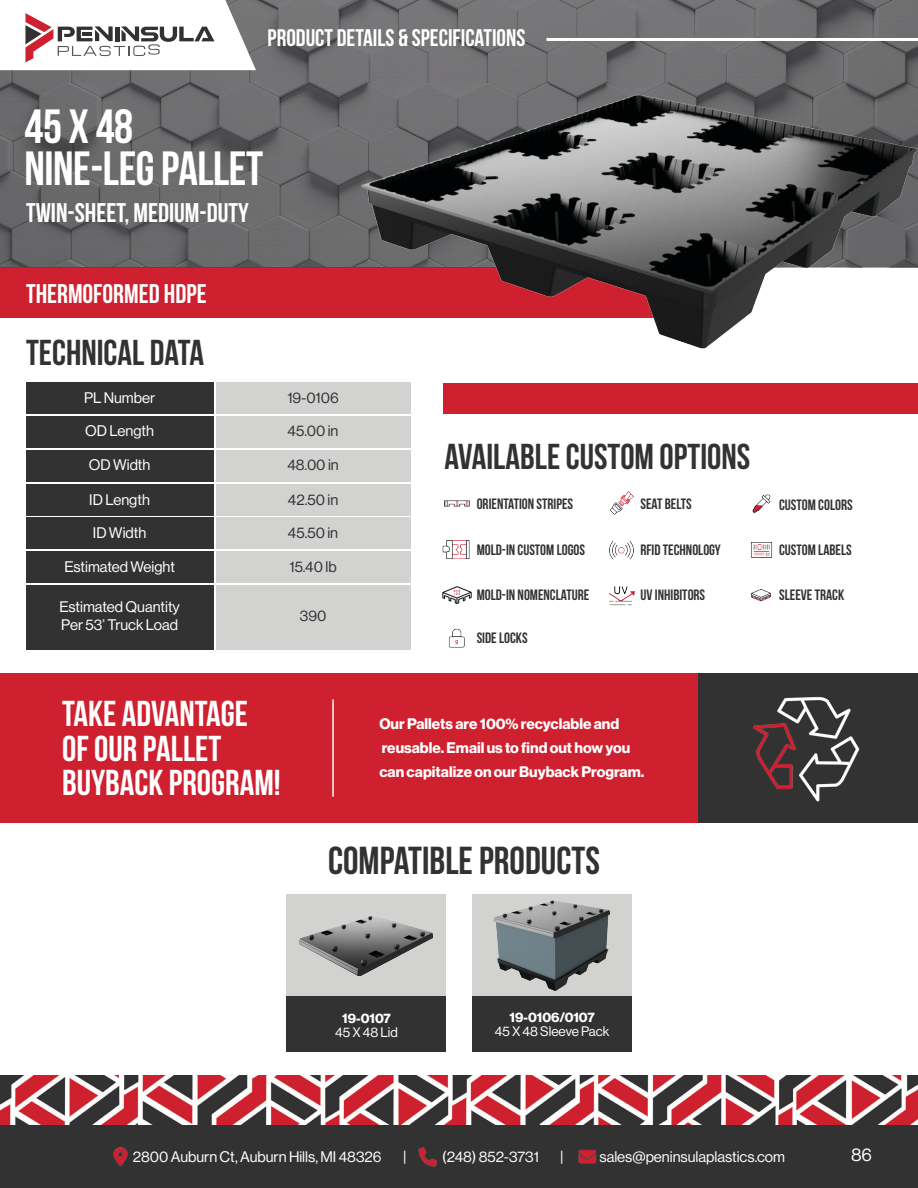
<style>
.page{position:relative;width:918px;height:1188px;background:#fff}
.page>*{position:absolute;margin:0;border:0;box-sizing:border-box;transform-origin:0 0}
.t1{font:700 48px "Bebas Neue";letter-spacing:-.01em;color:#fff}
.t2{font:700 39px "Bebas Neue";color:#333233}
.t3{font:700 36px "Bebas Neue";color:#fff}
.t4{font:700 36px "Bebas Neue";color:#333233}
.t5{font:700 27px "Bebas Neue";color:#fff}
.t6{font:700 24px "Bebas Neue";color:#fff}
.t7{font:18px "N Haas Grotesk DS Pro 55 Rg";color:#fff}
.t8{font:15px "N Haas Grotesk DS Pro 55 Rg";color:#fff}
.t9{font:700 15px "Bebas Neue";color:#333233}
.t10{font:15px/24px "N Haas Grotesk DS Pro 75 Bd";color:#fff}
.t11{font:15px "N Haas Grotesk DS Pro 55 Rg";color:#333233}
.t12{font:13.5px "N Haas Grotesk DS Pro 55 Rg";color:#fff}
.t13{font:13.5px "N Haas Grotesk DS Pro 75 Bd";color:#fff}
</style>
<div class="page">
<img style="left:0;top:1075px;width:918px;height:50px">
<div style="left:0;top:267px;width:669px;height:51px;background:#ce202f"></div>
<svg style="left:0;top:0;width:918px;height:267px;background:#6b6a6c"></svg>
<img style="left:362px;top:95px;width:556px;height:254px">
<hr style="left:546px;top:38px;width:372px;height:3px;background:#fff">
<div style="left:26px;top:382px;width:187px;height:32px;background:#333233"></div>
<div style="left:26px;top:416px;width:187px;height:31px;background:#333233"></div>
<div style="left:216px;top:382px;width:194px;height:32px;background:#d2d2d1"></div>
<div style="left:216px;top:416px;width:194px;height:31px;background:#d2d2d1"></div>
<div style="left:26px;top:450px;width:187px;height:32px;background:#333233"></div>
<div style="left:26px;top:518px;width:187px;height:31px;background:#333233"></div>
<div style="left:26px;top:484px;width:187px;height:31px;background:#333233"></div>
<div style="left:26px;top:551px;width:187px;height:32px;background:#333233"></div>
<div style="left:216px;top:450px;width:194px;height:32px;background:#d2d2d1"></div>
<div style="left:216px;top:518px;width:194px;height:31px;background:#d2d2d1"></div>
<div style="left:216px;top:484px;width:194px;height:31px;background:#d2d2d1"></div>
<div style="left:216px;top:551px;width:194px;height:32px;background:#d2d2d1"></div>
<div style="left:26px;top:585px;width:187px;height:65px;background:#333233"></div>
<div style="left:216px;top:585px;width:194px;height:65px;background:#d2d2d1"></div>
<div style="left:286px;top:894px;width:160px;height:139px;background:#d2d2d1"></div>
<div style="left:286px;top:997px;width:160px;height:55px;background:#333233"></div>
<div style="left:472px;top:894px;width:160px;height:139px;background:#d2d2d1"></div>
<div style="left:472px;top:997px;width:160px;height:55px;background:#333233"></div>
<img style="left:299px;top:916px;width:133px;height:59px">
<img style="left:495px;top:900px;width:115px;height:91px">
<div style="left:443px;top:383px;width:475px;height:31px;background:#ce202f"></div>
<div style="left:0;top:674px;width:703px;height:149px;background:#ce202f"></div>
<hr style="left:332px;top:699px;width:2px;height:98px;background:#fff">
<div style="left:699px;top:674px;width:219px;height:149px;background:#333233"></div>
<img style="left:753px;top:696px;width:107px;height:106px">
<img style="left:609px;top:540px;width:25px;height:20px">
<img style="left:609px;top:586px;width:26px;height:20px">
<img style="left:610px;top:491px;width:24px;height:24px">
<img style="left:751px;top:589px;width:20px;height:13px">
<img style="left:751px;top:542px;width:21px;height:16px">
<img style="left:752px;top:494px;width:19px;height:19px">
<img style="left:442px;top:586px;width:30px;height:18px">
<img style="left:448px;top:628px;width:17px;height:20px">
<img style="left:444px;top:500px;width:26px;height:7px">
<img style="left:442px;top:540px;width:28px;height:19px">
<div style="left:0;top:1125px;width:918px;height:63px;background:#333233"></div>
<svg style="left:0;top:0;width:256px;height:70px"></svg>
<img style="left:113px;top:1147px;width:15px;height:19px">
<img style="left:418px;top:1147px;width:19px;height:20px">
<img style="left:578px;top:1150px;width:19px;height:14px">
<p class="t6" style="left:268px;top:25px;width:259px">PRODUCT DETAILS &amp; SPECIFICATIONS</p>
<p class="t1" style="left:25px;top:100px;width:110px">45 X 48</p>
<p class="t1" style="left:25px;top:142px;width:240px">NINE-LEG PALLET</p>
<p class="t5" style="left:26px;top:198px;width:224px">TWIN-SHEET, MEDIUM-DUTY</p>
<p class="t5" style="left:26px;top:279px;width:182px">THERMOFORMED HDPE</p>
<p class="t4" style="left:26px;top:333px;width:179px">TECHNICAL DATA</p>
<p class="t8" style="left:84px;top:389px;width:73px">PL Number</p>
<p class="t11" style="left:287px;top:389px;width:53px">19-0106</p>
<p class="t8" style="left:85px;top:423px;width:70px">OD Length</p>
<p class="t11" style="left:288px;top:423px;width:52px">45.00 in</p>
<p class="t8" style="left:89px;top:456px;width:63px">OD Width</p>
<p class="t11" style="left:287px;top:456px;width:53px">48.00 in</p>
<p class="t8" style="left:89px;top:491px;width:62px">ID Length</p>
<p class="t11" style="left:288px;top:491px;width:52px">42.50 in</p>
<p class="t8" style="left:93px;top:524px;width:55px">ID Width</p>
<p class="t11" style="left:288px;top:524px;width:52px">45.50 in</p>
<p class="t8" style="left:64px;top:559px;width:112px">Estimated Weight</p>
<p class="t11" style="left:289px;top:559px;width:49px">15.40 lb</p>
<p class="t8" style="left:59px;top:599px;width:122px">Estimated Quantity</p>
<p class="t8" style="left:61px;top:617px;width:118px">Per 53’ Truck Load</p>
<p class="t11" style="left:300px;top:608px;width:28px">390</p>
<p class="t3" style="left:62px;top:694px;width:188px">TAKE ADVANTAGE</p>
<p class="t3" style="left:62px;top:729px;width:161px">OF OUR PALLET</p>
<p class="t3" style="left:62px;top:763px;width:220px">BUYBACK PROGRAM!</p>
<p class="t4" style="left:445px;top:437px;width:307px">AVAILABLE CUSTOM OPTIONS</p>
<p class="t9" style="left:477px;top:496px;width:98px">ORIENTATION STRIPES</p>
<p class="t9" style="left:477px;top:542px;width:110px">MOLD-IN CUSTOM LOGOS</p>
<p class="t9" style="left:477px;top:587px;width:114px">MOLD-IN NOMENCLATURE</p>
<p class="t9" style="left:477px;top:629px;width:52px">SIDE LOCKS</p>
<p class="t9" style="left:640px;top:496px;width:53px">SEAT BELTS</p>
<p class="t9" style="left:779px;top:496px;width:75px">CUSTOM COLORS</p>
<p class="t9" style="left:779px;top:542px;width:74px">CUSTOM LABELS</p>
<p class="t9" style="left:779px;top:587px;width:67px">SLEEVE TRACK</p>
<p class="t9" style="left:640px;top:542px;width:82px">RFID TECHNOLOGY</p>
<p class="t9" style="left:641px;top:587px;width:66px">UV INHIBITORS</p>
<p class="t10" style="left:379px;top:712px;width:241px">Our Pallets are 100% recyclable and</p>
<p class="t10" style="left:379px;top:736px;width:266px">reusable. Email us to find out how you can capitalize on our Buyback Program.</p>
<p class="t2" style="left:328px;top:839px;width:273px">COMPATIBLE PRODUCTS</p>
<p class="t13" style="left:342px;top:1010px;width:50px">19-0107</p>
<p class="t12" style="left:335px;top:1024px;width:64px">45 X 48 Lid</p>
<p class="t13" style="left:510px;top:1010px;width:87px">19-0106/0107</p>
<p class="t12" style="left:495px;top:1024px;width:116px">45 X 48 Sleeve Pack</p>
<p class="t8" style="left:133px;top:1148px;width:250px">2800 Auburn Ct, Auburn Hills, MI 48326</p>
<p class="t8" style="left:403px;top:1148px;width:5px">|</p>
<p class="t8" style="left:442px;top:1148px;width:98px">(248) 852-3731</p>
<p class="t8" style="left:560px;top:1148px;width:5px">|</p>
<p class="t8" style="left:599px;top:1148px;width:187px">sales@peninsulaplastics.com</p>
<p class="t7" style="left:851px;top:1145px;width:22px">86</p>
</div>
